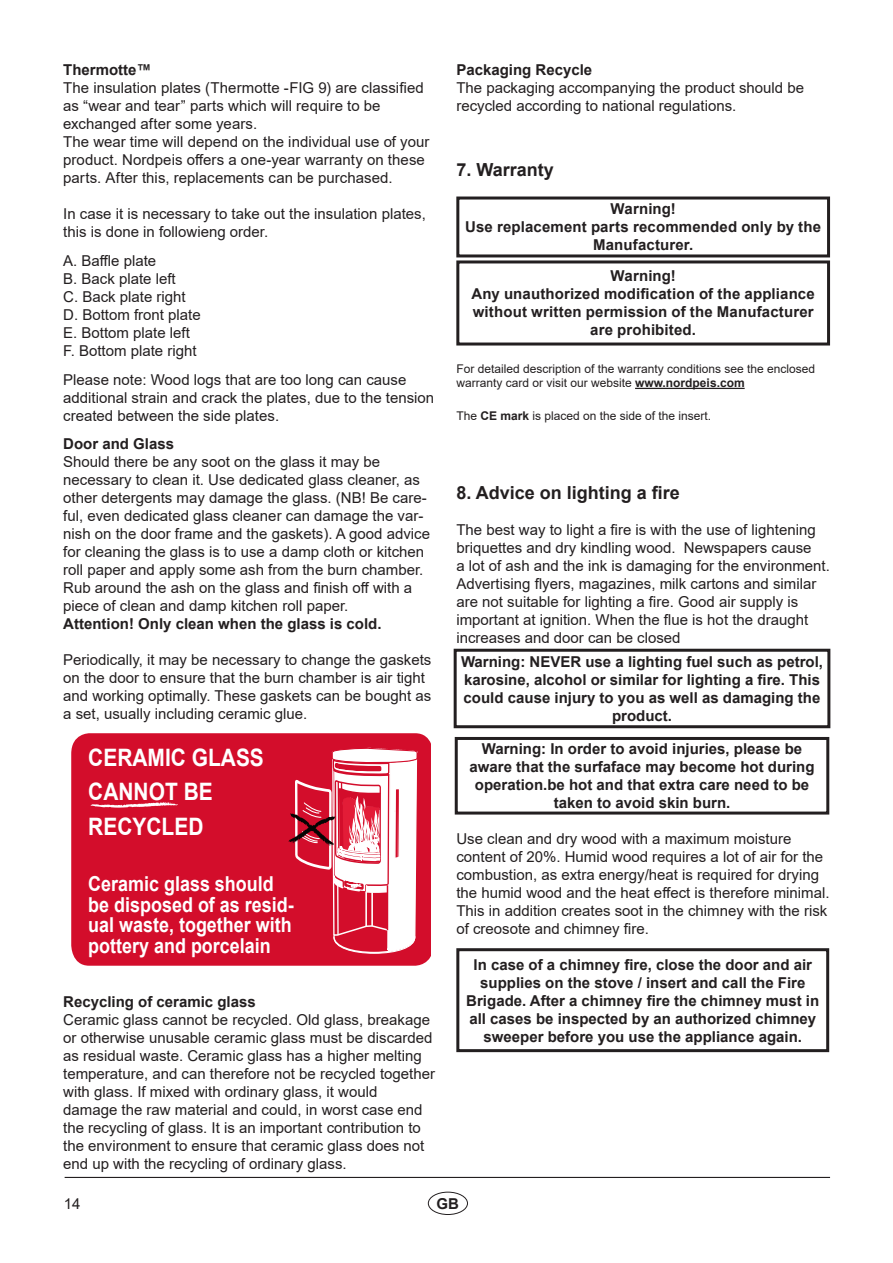
<style>
.page{position:relative;width:893px;height:1263px;background:#fff}
.page>*{position:absolute;margin:0;border:0;box-sizing:border-box;transform-origin:0 0}
.t1{font:700 24px/34.3px "Arial";color:#fff;scale:.87 1}
.t2{font:700 20.55px/20.5px "Arial";color:#fff;scale:.87 1}
.t3{font:700 18px "Arial";color:#231f20}
.t4{font:15px/18px "Arial";color:#231f20}
.t5{font:700 15px/18px "Arial";color:#231f20;text-align:center}
.t6{font:12px/14.4px "Arial";color:#231f20}
.s1{font-weight:700}
</style>
<div class="page">
<hr style="left:635px;top:388px;width:110px;height:1px;background:#231f20">
<div style="left:456px;top:196px;width:374px;height:61px;border:3px solid #231f20"></div>
<div style="left:456px;top:260px;width:374px;height:85px;border:3px solid #231f20"></div>
<div style="left:456px;top:948px;width:373px;height:104px;border:3px solid #231f20"></div>
<div style="left:454px;top:649px;width:376px;height:79px;border:3px solid #231f20"></div>
<div style="left:455px;top:737px;width:374px;height:77px;border:3px solid #231f20"></div>
<div style="left:71px;top:733px;width:360px;height:233px;background:#d30d2b"></div>
<svg style="left:289px;top:733px;width:129px;height:221px"></svg>
<svg style="left:91px;top:802px;width:87px;height:6px"></svg>
<hr style="left:65px;top:1177px;width:765px;height:1px;background:#231f20">
<div style="left:428px;top:1192px;width:40px;height:23px;border:1px solid #231f20;border-radius:50%"></div>
<p class="t5" style="left:456px;top:61px;width:137px">Packaging Recycle</p>
<p class="t4" style="left:456px;top:78px;width:349px">The packaging accompanying the product should be recycled according to national regulations.</p>
<p class="t5" style="left:63px;top:61px;width:90px">Thermotte™</p>
<p class="t4" style="left:63px;top:79px;width:368px">The insulation plates (Thermotte -FIG 9) are classified as “wear and tear” parts which will require to be exchanged after some years.<br>The wear time will depend on the individual use of your product. Nordpeis offers a one-year warranty on these parts. After this, replacements can be purchased.</p>
<p class="t4" style="left:63px;top:205px;width:364px">In case it is necessary to take out the insulation plates, this is done in followieng order.</p>
<p class="t4" style="left:63px;top:251px;width:139px">A. Baffle plate<br>B. Back plate left<br>C. Back plate right<br>D. Bottom front plate<br>E. Bottom plate left<br>F. Bottom plate right</p>
<p class="t4" style="left:63px;top:370px;width:373px">Please note: Wood logs that are too long can cause additional strain and crack the plates, due to the tension created between the side plates.</p>
<p class="t5" style="left:63px;top:435px;width:112px">Door and Glass</p>
<p class="t4" style="left:63px;top:453px;width:368px">Should there be any soot on the glass it may be necessary to clean it. Use dedicated glass cleaner, as other detergents may damage the glass. (NB! Be care&shy;ful, even dedicated glass cleaner can damage the var&shy;nish on the door frame and the gaskets). A good advice for cleaning the glass is to use a damp cloth or kitchen roll paper and apply some ash from the burn chamber.<br>Rub around the ash on the glass and finish off with a piece of clean and damp kitchen roll paper.</p>
<p class="t5" style="left:63px;top:615px;width:320px">Attention! Only clean when the glass is cold.</p>
<p class="t4" style="left:63px;top:651px;width:370px">Periodically, it may be necessary to change the gaskets on the door to ensure that the burn chamber is air tight and working optimally. These gaskets can be bought as a set, usually including ceramic glue.</p>
<p class="t3" style="left:456px;top:156px;width:99px">7. Warranty</p>
<p class="t5" style="left:465px;top:200px;width:357px">Warning!<br>Use replacement parts recommended only by the<br>Manufacturer.</p>
<p class="t5" style="left:472px;top:267px;width:345px">Warning!<br>Any unauthorized modification of the appliance without written permission of the Manufacturer are prohibited.</p>
<p class="t6" style="left:456px;top:361px;width:360px">For detailed description of the warranty conditions see the enclosed warranty card or visit our website <span class="s1">www.nordpeis.com</span></p>
<p class="t6" style="left:456px;top:408px;width:256px">The <span class="s1">CE mark</span> is placed on the side of the insert.</p>
<p class="t3" style="left:456px;top:480px;width:225px">8. Advice on lighting a fire</p>
<p class="t4" style="left:456px;top:520px;width:375px">The best way to light a fire is with the use of lightening briquettes and dry kindling wood. Newspapers cause<br>a lot of ash and the ink is damaging for the environment.<br>Advertising flyers, magazines, milk cartons and similar are not suitable for lighting a fire. Good air supply is important at ignition. When the flue is hot the draught increases and door can be closed</p>
<p class="t5" style="left:461px;top:653px;width:364px">Warning: NEVER use a lighting fuel such as petrol, karosine, alcohol or similar for lighting a fire. This could cause injury to you as well as damaging the product.</p>
<p class="t5" style="left:469px;top:740px;width:347px">Warning: In order to avoid injuries, please be aware that the surfaface may become hot during operation.be hot and that extra care need to be taken to avoid skin burn.</p>
<h1 class="t1" style="left:88px;top:741px;width:203px">CERAMIC GLASS<br>CANNOT BE<br>RECYCLED</h1>
<p class="t4" style="left:456px;top:830px;width:375px">Use clean and dry wood with a maximum moisture content of 20%. Humid wood requires a lot of air for the combustion, as extra energy/heat is required for drying the humid wood and the heat effect is therefore minimal.<br>This in addition creates soot in the chimney with the risk of creosote and chimney fire.</p>
<p class="t5" style="left:466px;top:955px;width:354px">In case of a chimney fire, close the door and air supplies on the stove / insert and call the Fire Brigade. After a chimney fire the chimney must in all cases be inspected by an authorized chimney sweeper before you use the appliance again.</p>
<h2 class="t2" style="left:88px;top:874px;width:238px">Ceramic glass should be disposed of as resid&shy;ual waste, together with pottery and porcelain</h2>
<p class="t5" style="left:63px;top:992px;width:194px">Recycling of ceramic glass</p>
<p class="t4" style="left:63px;top:1010px;width:373px">Ceramic glass cannot be recycled. Old glass, breakage or otherwise unusable ceramic glass must be discarded as residual waste. Ceramic glass has a higher melting temperature, and can therefore not be recycled together with glass. If mixed with ordinary glass, it would damage the raw material and could, in worst case end the recycling of glass. It is an important contribution to the environment to ensure that ceramic glass does not end up with the recycling of ordinary glass.</p>
<p class="t4" style="left:64px;top:1195px;width:18px">14</p>
<p class="t5" style="left:436px;top:1195px;width:24px">GB</p>
</div>
